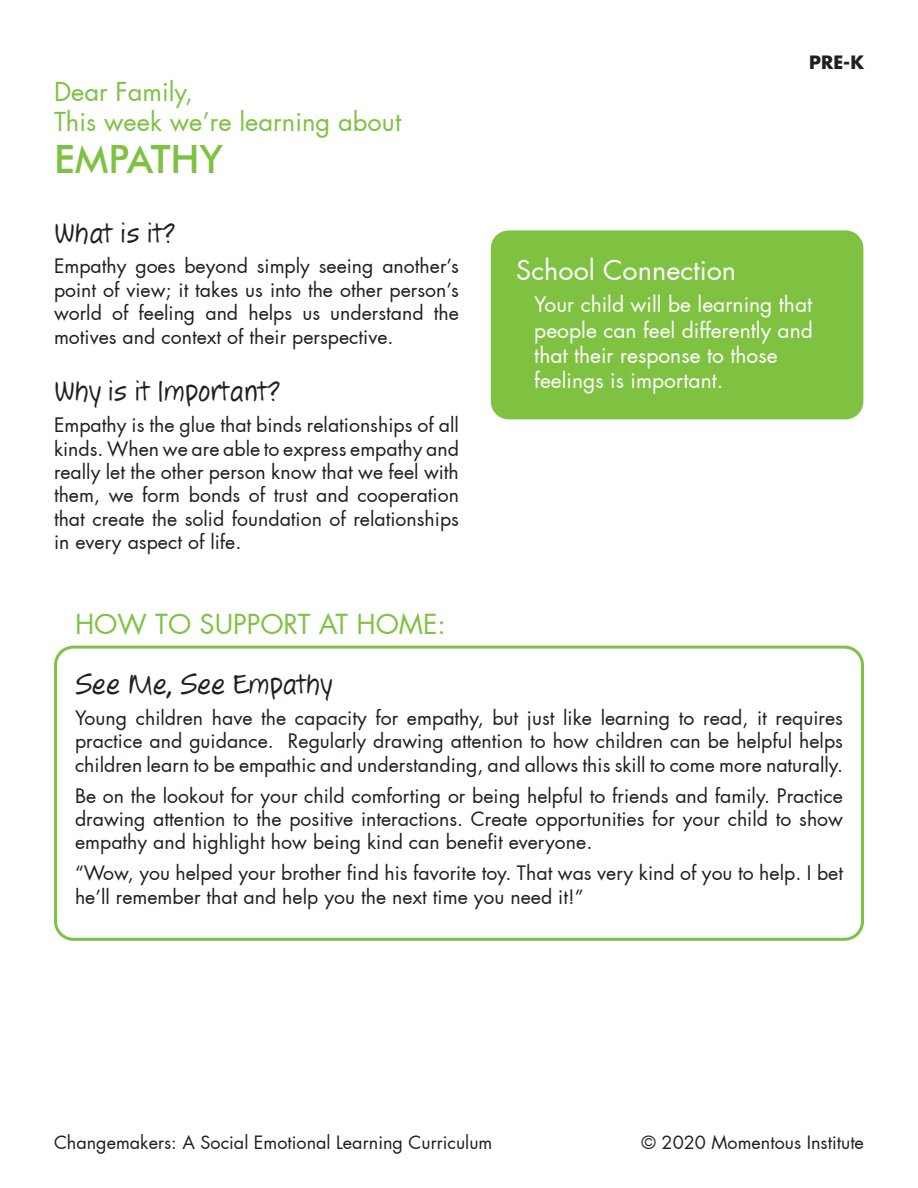
<style>
.page{position:relative;width:918px;height:1188px;background:#fff}
.page>*{position:absolute;margin:0;border:0;box-sizing:border-box;transform-origin:0 0}
.t1{font:500 39px "Futura BT";color:#7fc241}
.t2{font:30px "Jotting";color:#231f20}
.t3{font:27px "Futura";color:#7fc241}
.t4{font:27px "Futura";color:#fff}
.t5{font:25.5px "Futura";color:#7fc241}
.t6{font:21px/25.2px "Futura";color:#fff}
.t7{font:19.5px/23.4px "Futura";color:#231f20;text-align:justify}
.t8{font:18px "Futura";color:#231f20}
.t9{font:700 18px "Futura";color:#231f20}
</style>
<div class="page">
<div style="left:491px;top:230px;width:372px;height:189px;background:#7fc241;border-radius:18px"></div>
<div style="left:54px;top:646px;width:810px;height:295px;border:3px solid #7fc241;border-radius:18px"></div>
<p class="t5" style="left:54px;top:75px;width:141px">Dear Family,</p>
<p class="t5" style="left:54px;top:106px;width:349px">This week we’re learning about</p>
<p class="t1" style="left:54px;top:135px;width:170px">EMPATHY</p>
<p class="t2" style="left:54px;top:215px;width:123px">What is it?</p>
<p class="t7" style="left:54px;top:255px;width:406px">Empathy goes beyond simply seeing another’s point of view; it takes us into the other person’s world of feeling and helps us understand the motives and context of their perspective.</p>
<p class="t2" style="left:54px;top:374px;width:228px">Why is it Important?</p>
<p class="t7" style="left:54px;top:414px;width:407px">Empathy is the glue that binds relationships of all kinds. When we are able to express empathy and really let the other person know that we feel with them, we form bonds of trust and cooperation that create the solid foundation of relationships in every aspect of life.</p>
<p class="t3" style="left:75px;top:607px;width:372px">HOW TO SUPPORT AT HOME:</p>
<p class="t9" style="left:809px;top:50px;width:56px">PRE-K</p>
<p class="t4" style="left:516px;top:253px;width:221px">School Connection</p>
<p class="t6" style="left:534px;top:292px;width:280px">Your child will be learning that people can feel differently and that their response to those feelings is important.</p>
<p class="t2" style="left:75px;top:667px;width:258px">See Me, See Empathy</p>
<p class="t7" style="left:75px;top:706px;width:770px">Young children have the capacity for empathy, but just like learning to read, it requires practice and guidance. Regularly drawing attention to how children can be helpful helps children learn to be empathic and understanding, and allows this skill to come more naturally.</p>
<p class="t7" style="left:75px;top:784px;width:770px">Be on the lookout for your child comforting or being helpful to friends and family. Practice drawing attention to the positive interactions. Create opportunities for your child to show empathy and highlight how being kind can benefit everyone.</p>
<p class="t7" style="left:75px;top:862px;width:770px">“Wow, you helped your brother find his favorite toy. That was very kind of you to help. I bet he’ll remember that and help you the next time you need it!”</p>
<p class="t8" style="left:54px;top:1131px;width:440px">Changemakers: A Social Emotional Learning Curriculum</p>
<p class="t8" style="left:642px;top:1131px;width:224px">© 2020 Momentous Institute</p>
</div>
